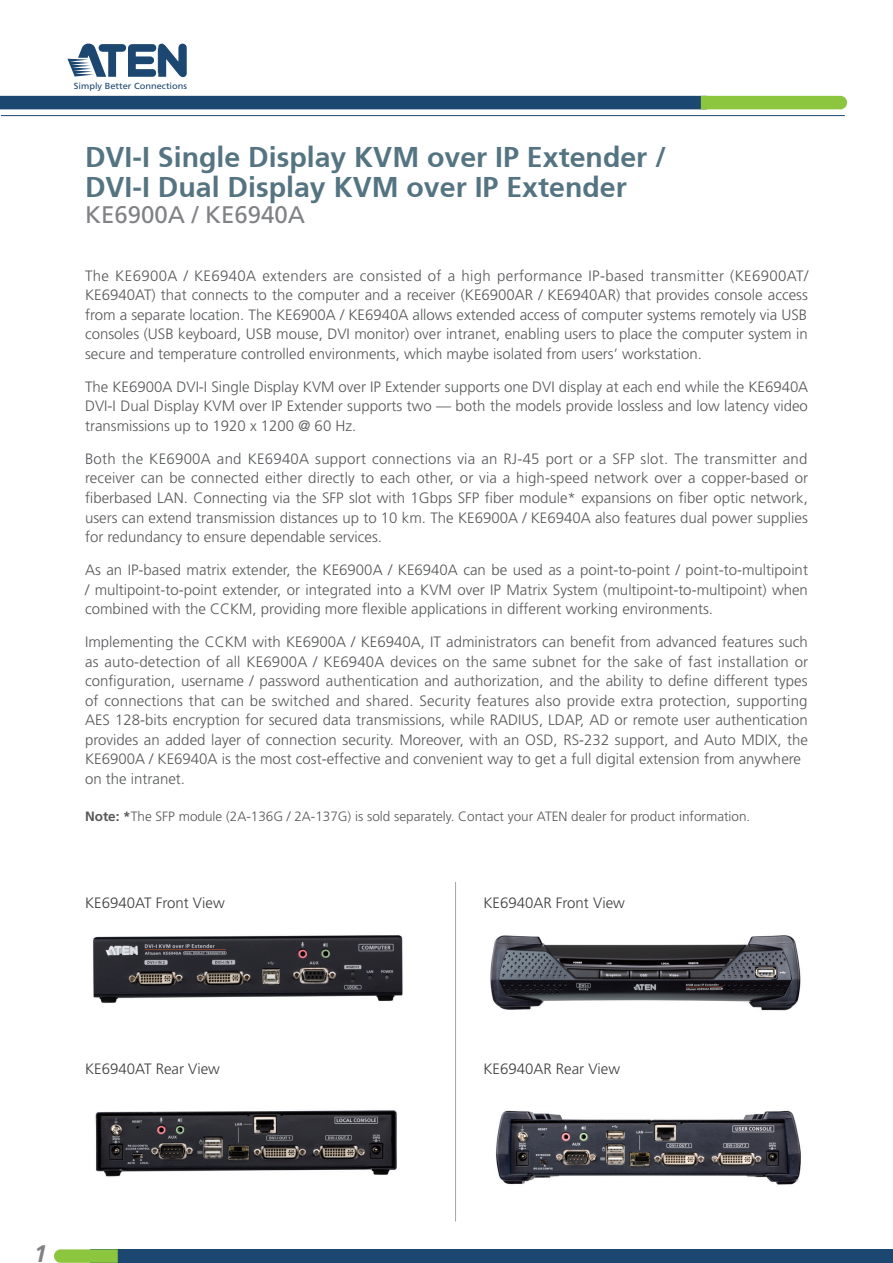
<style>
.page{position:relative;width:893px;height:1263px;background:#fff}
.page>*{position:absolute;margin:0;border:0;box-sizing:border-box;transform-origin:0 0}
.t1{font:700 28.5px/30px "Frutiger";color:#557482}
.t2{font:24px "Frutiger";color:#808285}
.t3{font:italic 700 24px "Frutiger";color:#808285}
.t4{font:300 15px/19.5px "Frutiger";color:#57585a;text-align:justify}
.t5{font:300 15px "Frutiger";color:#3e3e3f}
.t6{font:300 13.5px "Frutiger";color:#57585a}
.t7{font:8.85px "Frutiger";color:#1c4771;scale:1.05 1}
.s1{font-weight:700}
</style>
<div class="page">
<div style="left:90px;top:1249px;width:803px;height:14px;background:#1c4771"></div>
<svg style="left:54px;top:1249px;width:64px;height:14px"></svg>
<hr style="left:1px;top:115px;width:844px;height:1px;background:#1c4771">
<div style="left:0;top:96px;width:707px;height:13px;background:#1c4771"></div>
<svg style="left:67px;top:43px;width:120px;height:34px"></svg>
<div style="left:701px;top:96px;width:146px;height:13px;background:#8bc63e"></div>
<img style="left:490px;top:935px;width:311px;height:76px">
<img style="left:93px;top:935px;width:310px;height:68px">
<img style="left:496px;top:1110px;width:305px;height:75px">
<img style="left:95px;top:1110px;width:302px;height:67px">
<hr style="left:455px;top:882px;width:1px;height:339px;background:#a8a9ad">
<p class="t7" style="left:74px;top:81px;width:109px">Simply Better Connections</p>
<h1 class="t1" style="left:85px;top:142px;width:583px">DVI-I Single Display KVM over IP Extender /<br>DVI-I Dual Display KVM over IP Extender</h1>
<h2 class="t2" style="left:85px;top:201px;width:222px">KE6900A / KE6940A</h2>
<p class="t4" style="left:85px;top:266px;width:725px">The KE6900A / KE6940A extenders are consisted of a high performance IP-based transmitter (KE6900AT/ KE6940AT) that connects to the computer and a receiver (KE6900AR / KE6940AR) that provides console access from a separate location. The KE6900A / KE6940A allows extended access of computer systems remotely via USB consoles (USB keyboard, USB mouse, DVI monitor) over intranet, enabling users to place the computer system in secure and temperature controlled environments, which maybe isolated from users’ workstation.</p>
<p class="t4" style="left:85px;top:377px;width:725px">The KE6900A DVI-I Single Display KVM over IP Extender supports one DVI display at each end while the KE6940A DVI-I Dual Display KVM over IP Extender supports two — both the models provide lossless and low latency video transmissions up to 1920 x 1200 @ 60 Hz.</p>
<p class="t4" style="left:85px;top:449px;width:725px">Both the KE6900A and KE6940A support connections via an RJ-45 port or a SFP slot. The transmitter and receiver can be connected either directly to each other, or via a high-speed network over a copper-based or fiberbased LAN. Connecting via the SFP slot with 1Gbps SFP fiber module* expansions on fiber optic network, users can extend transmission distances up to 10 km. The KE6900A / KE6940A also features dual power supplies for redundancy to ensure dependable services.</p>
<p class="t4" style="left:85px;top:560px;width:724px">As an IP-based matrix extender, the KE6900A / KE6940A can be used as a point-to-point / point-to-multipoint / multipoint-to-point extender, or integrated into a KVM over IP Matrix System (multipoint-to-multipoint) when combined with the CCKM, providing more flexible applications in different working environments.</p>
<p class="t4" style="left:85px;top:632px;width:725px;text-align:left">Implementing the CCKM with KE6900A / KE6940A, IT administrators can benefit from advanced features such as auto-detection of all KE6900A / KE6940A devices on the same subnet for the sake of fast installation or configuration, username / password authentication and authorization, and the ability to define different types of connections that can be switched and shared. Security features also provide extra protection, supporting AES 128-bits encryption for secured data transmissions, while RADIUS, LDAP, AD or remote user authentication provides an added layer of connection security. Moreover, with an OSD, RS-232 support, and Auto MDIX, the KE6900A / KE6940A is the most cost-effective and convenient way to get a full digital extension from anywhere on the intranet.</p>
<p class="t6" style="left:85px;top:809px;width:667px"><span class="s1">Note: *</span>The SFP module (2A-136G / 2A-137G) is sold separately. Contact your ATEN dealer for product information.</p>
<p class="t5" style="left:85px;top:894px;width:141px">KE6940AT Front View</p>
<p class="t5" style="left:483px;top:894px;width:143px">KE6940AR Front View</p>
<p class="t5" style="left:85px;top:1061px;width:136px">KE6940AT Rear View</p>
<p class="t5" style="left:483px;top:1061px;width:138px">KE6940AR Rear View</p>
<h2 class="t3" style="left:34px;top:1239px;width:15px">1</h2>
</div>
